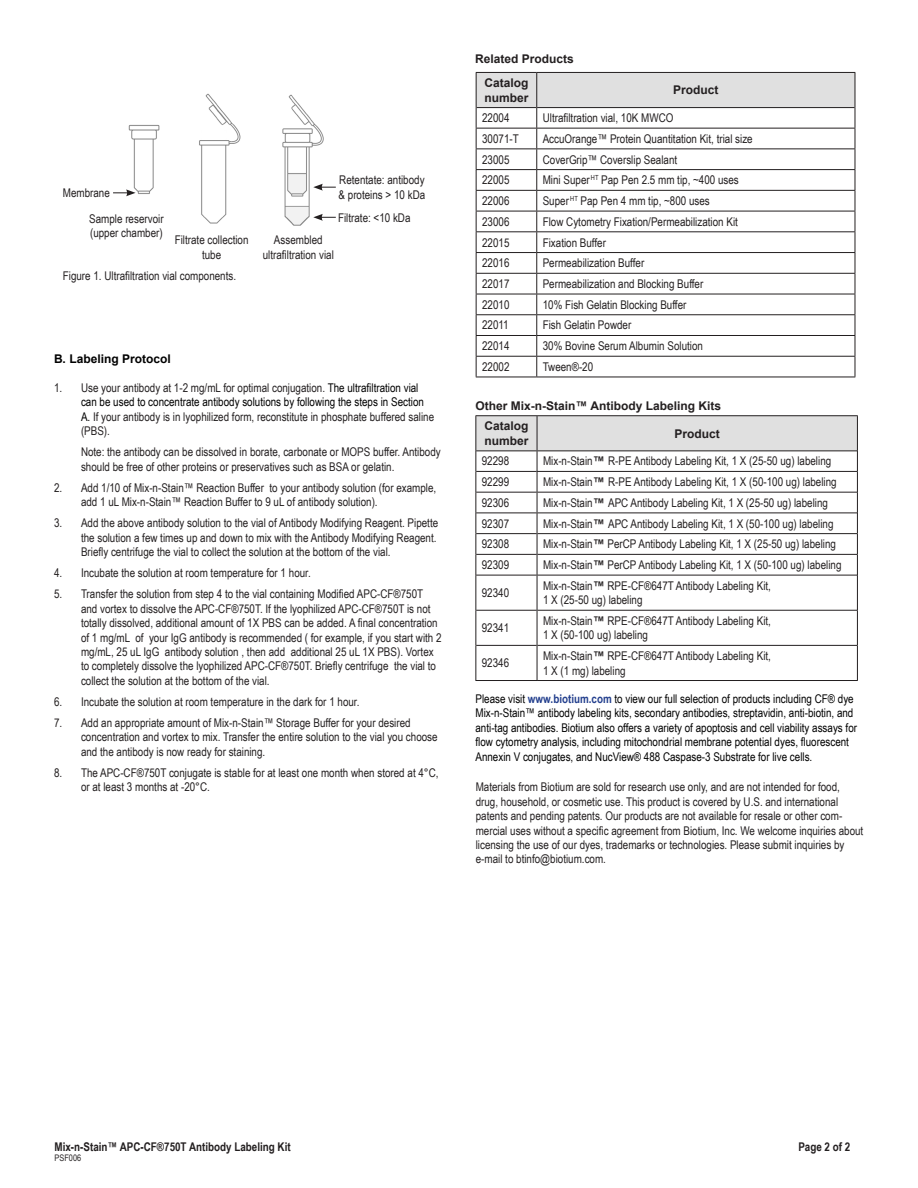
<style>
.page{position:relative;width:918px;height:1188px;background:#fff}
.page>*{position:absolute;margin:0;border:0;box-sizing:border-box;transform-origin:0 0}
.t1{font:12px/14.4px "Arial Narrow";color:#231f20}
.t2{font:12px/14.4px "Arial Narrow";color:#000}
.t3{font:700 12px/14.4px "Arial";color:#231f20}
.t4{font:700 12px "Arial Narrow";color:#231f20}
.t5{font:700 12px "Arial";color:#000}
.t6{font:9px "Arial Narrow";color:#231f20}
.s1{color:#000}
.s2{font-family:"Arial";font-weight:700}
.s3{font-weight:700;color:#24408e}
</style>
<div class="page">
<img style="left:282px;top:94px;width:42px;height:132px">
<img style="left:199px;top:93px;width:42px;height:131px">
<img style="left:126px;top:124px;width:34px;height:73px">
<svg style="left:113px;top:189px;width:23px;height:7px"></svg>
<svg style="left:313px;top:184px;width:23px;height:7px"></svg>
<svg style="left:313px;top:214px;width:23px;height:7px"></svg>
<hr style="left:476px;top:575px;width:61px;height:1px;background:#231f20">
<hr style="left:537px;top:575px;width:320px;height:1px;background:#231f20">
<hr style="left:476px;top:610px;width:61px;height:1px;background:#231f20">
<hr style="left:537px;top:610px;width:320px;height:1px;background:#231f20">
<hr style="left:476px;top:645px;width:61px;height:1px;background:#231f20">
<hr style="left:537px;top:645px;width:320px;height:1px;background:#231f20">
<hr style="left:475px;top:680px;width:62px;height:1px;background:#231f20">
<hr style="left:537px;top:680px;width:321px;height:1px;background:#231f20">
<hr style="left:475px;top:415px;width:62px;height:1px;background:#231f20">
<hr style="left:537px;top:415px;width:321px;height:1px;background:#231f20">
<hr style="left:475px;top:575px;width:1px;height:35px;background:#231f20">
<hr style="left:537px;top:575px;width:1px;height:35px;background:#231f20">
<hr style="left:857px;top:575px;width:1px;height:35px;background:#231f20">
<hr style="left:475px;top:610px;width:1px;height:35px;background:#231f20">
<hr style="left:537px;top:610px;width:1px;height:35px;background:#231f20">
<hr style="left:857px;top:610px;width:1px;height:35px;background:#231f20">
<hr style="left:475px;top:645px;width:1px;height:35px;background:#231f20">
<hr style="left:537px;top:645px;width:1px;height:35px;background:#231f20">
<hr style="left:857px;top:645px;width:1px;height:35px;background:#231f20">
<svg style="left:475px;top:416px;width:383px;height:159px"></svg>
<hr style="left:537px;top:471px;width:321px;height:1px;background:#231f20">
<svg style="left:476px;top:72px;width:380px;height:305px"></svg>
<hr style="left:476px;top:377px;width:61px;height:1px;background:#231f20">
<hr style="left:537px;top:377px;width:318px;height:1px;background:#231f20">
<p class="t1" style="left:63px;top:185px;width:49px">Membrane</p>
<p class="t1" style="left:89px;top:211px;width:76px">Sample reservoir</p>
<p class="t1" style="left:90px;top:225px;width:74px">(upper chamber)</p>
<p class="t1" style="left:339px;top:172px;width:87px">Retentate: antibody</p>
<p class="t1" style="left:339px;top:187px;width:88px">&amp; proteins &gt; 10 kDa</p>
<p class="t1" style="left:338px;top:210px;width:74px">Filtrate: &lt;10 kDa</p>
<p class="t1" style="left:175px;top:233px;width:75px;text-align:center">Filtrate collection tube</p>
<p class="t1" style="left:274px;top:233px;width:50px">Assembled</p>
<p class="t1" style="left:263px;top:247px;width:73px">ultrafiltration vial</p>
<p class="t1" style="left:63px;top:268px;width:175px">Figure 1. Ultrafiltration vial components.</p>
<p class="t5" style="left:54px;top:350px;width:118px">B. Labeling Protocol</p>
<p class="t1" style="left:81px;top:380px;width:355px;text-indent:-27px">1. Use your antibody at 1-2 mg/mL for optimal conjugation. <span class="s1">The ultrafiltration vial can be used to concentrate antibody solutions by following the steps in Section A.</span> If your antibody is in lyophilized form, reconstitute in phosphate buffered saline (PBS).</p>
<p class="t1" style="left:81px;top:444px;width:361px">Note: the antibody can be dissolved in borate, carbonate or MOPS buffer. Antibody should be free of other proteins or preservatives such as BSA or gelatin.</p>
<p class="t1" style="left:81px;top:480px;width:357px;text-indent:-27px">2. Add 1/10 of Mix-n-Stain™ Reaction Buffer to your antibody solution (for example, add 1 uL Mix-n-Stain™ Reaction Buffer to 9 uL of antibody solution).</p>
<p class="t1" style="left:81px;top:515px;width:359px;text-indent:-27px">3. Add the above antibody solution to the vial of Antibody Modifying Reagent. Pipette the solution a few times up and down to mix with the Antibody Modifying Reagent.<br>Briefly centrifuge the vial to collect the solution at the bottom of the vial.</p>
<p class="t1" style="left:54px;top:565px;width:258px">4. Incubate the solution at room temperature for 1 hour.</p>
<p class="t1" style="left:81px;top:586px;width:362px;text-indent:-27px">5. Transfer the solution from step 4 to the vial containing Modified APC-CF®750T and vortex to dissolve the APC-CF®750T. If the lyophilized APC-CF®750T is not totally dissolved, additional amount of 1X PBS can be added. A final concentration of 1 mg/mL of your IgG antibody is recommended ( for example, if you start with 2 mg/mL, 25 uL IgG antibody solution , then add additional 25 uL 1X PBS). Vortex to completely dissolve the lyophilized APC-CF®750T. Briefly centrifuge the vial to collect the solution at the bottom of the vial.</p>
<p class="t1" style="left:54px;top:694px;width:307px">6. Incubate the solution at room temperature in the dark for 1 hour.</p>
<p class="t1" style="left:81px;top:715px;width:358px;text-indent:-27px">7. Add an appropriate amount of Mix-n-Stain™ Storage Buffer for your desired concentration and vortex to mix. Transfer the entire solution to the vial you choose and the antibody is now ready for staining.</p>
<p class="t1" style="left:81px;top:765px;width:359px;text-indent:-27px">8. The APC-CF®750T conjugate is stable for at least one month when stored at 4°C, or at least 3 months at -20°C.</p>
<p class="t3" style="left:475px;top:51px;width:100px">Related Products</p>
<p class="t3" style="left:484px;top:76px;width:46px">Catalog number</p>
<p class="t3" style="left:673px;top:83px;width:47px">Product</p>
<p class="t1" style="left:482px;top:110px;width:29px">22004</p>
<p class="t1" style="left:543px;top:110px;width:132px">Ultrafiltration vial, 10K MWCO</p>
<p class="t1" style="left:482px;top:131px;width:38px">30071-T</p>
<p class="t1" style="left:543px;top:131px;width:212px">AccuOrange™ Protein Quantitation Kit, trial size</p>
<p class="t1" style="left:482px;top:152px;width:29px">23005</p>
<p class="t1" style="left:543px;top:152px;width:136px">CoverGrip™ Coverslip Sealant</p>
<p class="t1" style="left:482px;top:172px;width:29px">22005</p>
<p class="t1" style="left:543px;top:172px;width:198px">Mini Super <sup>HT</sup> Pap Pen 2.5 mm tip, ~400 uses</p>
<p class="t1" style="left:482px;top:193px;width:29px">22006</p>
<p class="t1" style="left:543px;top:193px;width:169px">Super <sup>HT</sup> Pap Pen 4 mm tip, ~800 uses</p>
<p class="t1" style="left:482px;top:214px;width:29px">23006</p>
<p class="t1" style="left:543px;top:214px;width:197px">Flow Cytometry Fixation/Permeabilization Kit</p>
<p class="t1" style="left:482px;top:235px;width:29px">22015</p>
<p class="t1" style="left:543px;top:235px;width:65px">Fixation Buffer</p>
<p class="t1" style="left:482px;top:255px;width:29px">22016</p>
<p class="t1" style="left:543px;top:255px;width:103px">Permeabilization Buffer</p>
<p class="t1" style="left:482px;top:276px;width:29px">22017</p>
<p class="t1" style="left:543px;top:276px;width:162px">Permeabilization and Blocking Buffer</p>
<p class="t1" style="left:482px;top:297px;width:29px">22010</p>
<p class="t1" style="left:543px;top:297px;width:145px">10% Fish Gelatin Blocking Buffer</p>
<p class="t1" style="left:482px;top:318px;width:28px">22011</p>
<p class="t1" style="left:543px;top:318px;width:90px">Fish Gelatin Powder</p>
<p class="t1" style="left:482px;top:338px;width:29px">22014</p>
<p class="t1" style="left:543px;top:338px;width:162px">30% Bovine Serum Albumin Solution</p>
<p class="t1" style="left:482px;top:359px;width:29px">22002</p>
<p class="t1" style="left:543px;top:359px;width:52px">Tween®-20</p>
<p class="t3" style="left:475px;top:399px;width:247px">Other Mix-n-Stain™ Antibody Labeling Kits</p>
<p class="t3" style="left:484px;top:419px;width:46px">Catalog number</p>
<p class="t3" style="left:675px;top:426px;width:47px">Product</p>
<p class="t1" style="left:482px;top:454px;width:29px">92298</p>
<p class="t1" style="left:543px;top:454px;width:290px">Mix-n-Stain<span class="s2">™</span> R-PE Antibody Labeling Kit, 1 X (25-50 ug) labeling</p>
<p class="t1" style="left:482px;top:474px;width:29px">92299</p>
<p class="t1" style="left:543px;top:474px;width:295px">Mix-n-Stain<span class="s2">™</span> R-PE Antibody Labeling Kit, 1 X (50-100 ug) labeling</p>
<p class="t1" style="left:482px;top:495px;width:29px">92306</p>
<p class="t1" style="left:543px;top:495px;width:286px">Mix-n-Stain<span class="s2">™</span> APC Antibody Labeling Kit, 1 X (25-50 ug) labeling</p>
<p class="t1" style="left:482px;top:516px;width:29px">92307</p>
<p class="t1" style="left:543px;top:516px;width:292px">Mix-n-Stain<span class="s2">™</span> APC Antibody Labeling Kit, 1 X (50-100 ug) labeling</p>
<p class="t1" style="left:482px;top:536px;width:29px">92308</p>
<p class="t1" style="left:543px;top:536px;width:294px">Mix-n-Stain<span class="s2">™</span> PerCP Antibody Labeling Kit, 1 X (25-50 ug) labeling</p>
<p class="t1" style="left:482px;top:557px;width:29px">92309</p>
<p class="t1" style="left:543px;top:557px;width:300px">Mix-n-Stain<span class="s2">™</span> PerCP Antibody Labeling Kit, 1 X (50-100 ug) labeling</p>
<p class="t1" style="left:482px;top:585px;width:29px">92340</p>
<p class="t1" style="left:543px;top:578px;width:229px">Mix-n-Stain<span class="s2">™</span> RPE-CF®647T Antibody Labeling Kit,</p>
<p class="t1" style="left:543px;top:592px;width:101px">1 X (25-50 ug) labeling</p>
<p class="t1" style="left:482px;top:620px;width:29px">92341</p>
<p class="t1" style="left:482px;top:655px;width:29px">92346</p>
<p class="t1" style="left:543px;top:613px;width:229px">Mix-n-Stain<span class="s2">™</span> RPE-CF®647T Antibody Labeling Kit,</p>
<p class="t1" style="left:543px;top:628px;width:107px">1 X (50-100 ug) labeling</p>
<p class="t1" style="left:543px;top:648px;width:229px">Mix-n-Stain<span class="s2">™</span> RPE-CF®647T Antibody Labeling Kit,</p>
<p class="t1" style="left:543px;top:663px;width:84px">1 X (1 mg) labeling</p>
<p class="t2" style="left:475px;top:691px;width:383px">Please visit <span class="s3">www.biotium.com</span> to view our full selection of products including CF® dye Mix-n-Stain™ antibody labeling kits, secondary antibodies, streptavidin, anti-biotin, and anti-tag antibodies. Biotium also offers a variety of apoptosis and cell viability assays for flow cytometry analysis, including mitochondrial membrane potential dyes, fluorescent Annexin V conjugates, and NucView® 488 Caspase-3 Substrate for live cells.</p>
<p class="t1" style="left:476px;top:780px;width:389px">Materials from Biotium are sold for research use only, and are not intended for food, drug, household, or cosmetic use. This product is covered by U.S. and international patents and pending patents. Our products are not available for resale or other com&shy;mercial uses without a specific agreement from Biotium, Inc. We welcome inquiries about licensing the use of our dyes, trademarks or technologies. Please submit inquiries by e-mail to btinfo@biotium.com.</p>
<p class="t4" style="left:55px;top:1137px;width:238px">Mix-n-Stain™ APC-CF®750T Antibody Labeling Kit</p>
<p class="t4" style="left:798px;top:1137px;width:53px">Page 2 of 2</p>
<p class="t6" style="left:55px;top:1152px;width:28px">PSF006</p>
</div>
